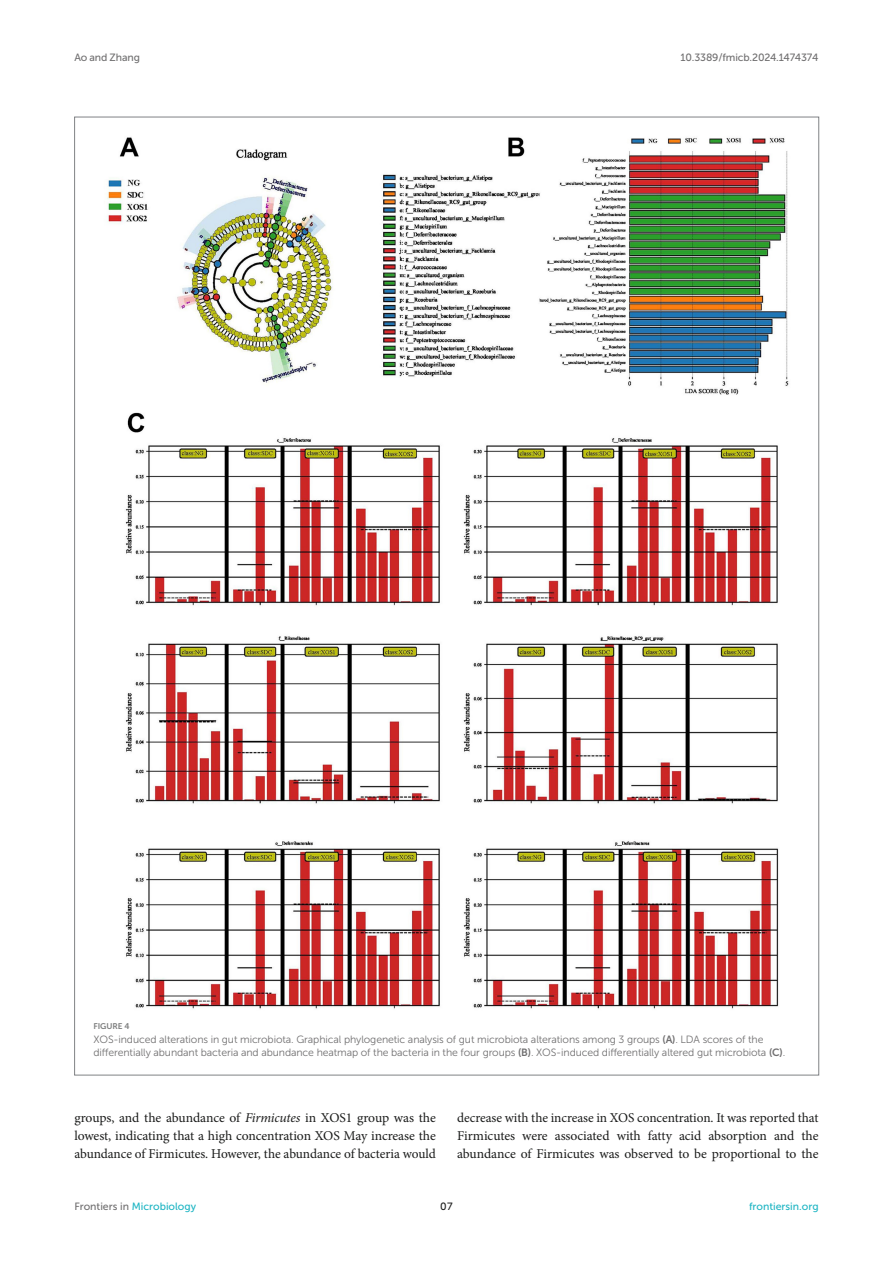
<style>
.page{position:relative;width:893px;height:1263px;background:#fff}
.page>*{position:absolute;margin:0;border:0;box-sizing:border-box;transform-origin:0 0}
.TEXT{font:13.5px/18px "Minion Pro";letter-spacing:-.005em;color:#1b1c1b;text-align:justify}
.FIG_LEG{font:10.5px/13.5px "Museo Sans 300";letter-spacing:-.01em;color:#706f70}
.t1{font:10.5px "Museo Sans 500";color:#1db5c3}
.t2{font:10.5px "Museo Sans 500";letter-spacing:-.015em;color:#706f70}
.t3{font:10.5px "Museo Sans 500";color:#1b1c1b}
.FIG_HD{font:8.25px "Museo Sans 700";letter-spacing:-.01em;color:#7e7f7f}
.s1{font-family:"Museo Sans 700"}
.s2{font-style:italic}
.s3{color:#706f70}
</style>
<div class="page">
<img style="left:107px;top:137px;width:682px;height:872px">
<p class="t2" style="left:74px;top:51px;width:67px">Ao and Zhang</p>
<p class="t2" style="left:681px;top:51px;width:139px">10.3389/fmicb.2024.1474374</p>
<p class="FIG_HD" style="left:94px;top:1022px;width:37px">FIGURE 4</p>
<p class="FIG_LEG" style="left:94px;top:1032px;width:693px">XOS-induced alterations in gut microbiota. Graphical phylogenetic analysis of gut microbiota alterations among 3 groups <span class="s1">(A)</span>. LDA scores of the differentially abundant bacteria and abundance heatmap of the bacteria in the four groups <span class="s1">(B)</span>. XOS-induced differentially altered gut microbiota <span class="s1">(C)</span>.</p>
<p class="TEXT" style="left:74px;top:1109px;width:363px">groups, and the abundance of <span class="s2">Firmicutes</span> in XOS1 group was the lowest, indicating that a high concentration XOS May increase the abundance of Firmicutes. However, the abundance of bacteria would</p>
<p class="TEXT" style="left:457px;top:1109px;width:363px">decrease with the increase in XOS concentration. It was reported that Firmicutes were associated with fatty acid absorption and the abundance of Firmicutes was observed to be proportional to the</p>
<p class="t1" style="left:74px;top:1200px;width:123px"><span class="s3">Frontiers in</span> Microbiology</p>
<p class="t3" style="left:440px;top:1200px;width:14px">07</p>
<p class="t1" style="left:749px;top:1200px;width:71px">frontiersin.org</p>
</div>
